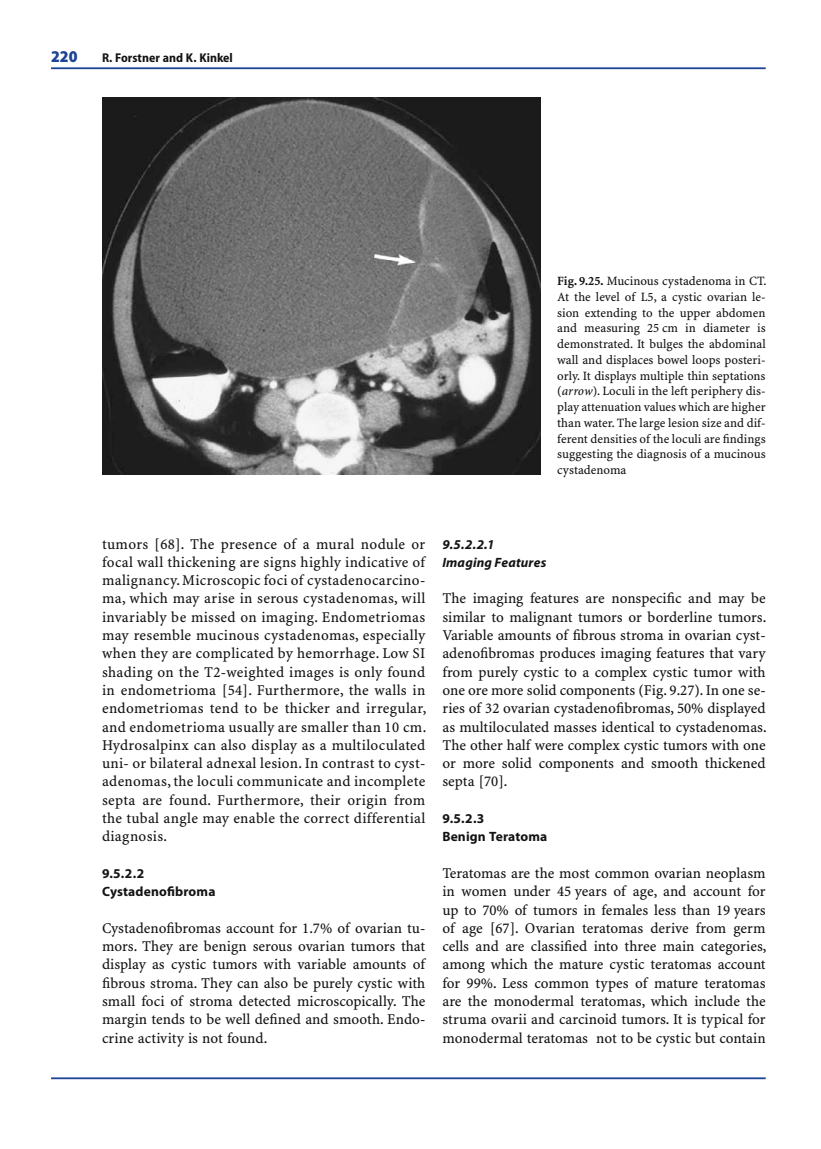
<style>
.page{position:relative;width:821px;height:1149px;background:#fff}
.page>*{position:absolute;margin:0;border:0;box-sizing:border-box;transform-origin:0 0}
.t1{font:900 semi-condensed 16.5px "Myriad Pro";color:#1d4395}
.t2{font:15px/18.3px "S Minion Plus Tab";color:#141314;text-align:justify}
.t3{font:700 13.5px/18.3px "Myriad Pro";letter-spacing:.01em;color:#141314}
.t4{font:italic 700 13.5px/18.3px "Myriad Pro";letter-spacing:.015em;color:#141314}
.t5{font:12.75px/15.8px "S Minion Plus Tab";color:#141314;text-align:justify}
.t6{font:700 semi-condensed 12.75px "Myriad Pro";color:#141314}
.s1{font-weight:700}
.s2{font-style:italic}
</style>
<div class="page">
<hr style="left:51px;top:1076px;width:714px;height:2px;background:#1d4395">
<hr style="left:51px;top:67px;width:714px;height:2px;background:#1d4395">
<img style="left:102px;top:98px;width:438px;height:376px">
<p class="t1" style="left:51px;top:46px;width:28px">220</p>
<p class="t6" style="left:102px;top:53px;width:132px">R. Forstner and K. Kinkel</p>
<p class="t5" style="left:557px;top:274px;width:211px"><span class="s1">Fig. 9.25.</span> Mucinous cystadenoma in CT.<br>At the level of L5, a cystic ovarian le&shy;sion extending to the upper abdomen and measuring 25 cm in diameter is demonstrated. It bulges the abdominal wall and displaces bowel loops posteri&shy;orly. It displays multiple thin septations (<span class="s2">arrow</span>). Loculi in the left periphery dis&shy;play attenuation values which are higher than water. The large lesion size and dif&shy;ferent densities of the loculi are findings suggesting the diagnosis of a mucinous cystadenoma</p>
<p class="t2" style="left:102px;top:535px;width:326px">tumors [68]. The presence of a mural nodule or focal wall thickening are signs highly indicative of malignancy. Microscopic foci of cystadenocarcino&shy;ma, which may arise in serous cystadenomas, will invariably be missed on imaging. Endometriomas may resemble mucinous cystadenomas, especially when they are complicated by hemorrhage. Low SI shading on the T2-weighted images is only found in endometrioma [54]. Furthermore, the walls in endometriomas tend to be thicker and irregular, and endometrioma usually are smaller than 10 cm.<br>Hydrosalpinx can also display as a multiloculated uni- or bilateral adnexal lesion. In contrast to cyst&shy;adenomas, the loculi communicate and incomplete septa are found. Furthermore, their origin from the tubal angle may enable the correct differential diagnosis.</p>
<p class="t3" style="left:102px;top:865px;width:115px">9.5.2.2<br>Cystadenofibroma</p>
<p class="t2" style="left:102px;top:919px;width:325px">Cystadenofibromas account for 1.7% of ovarian tu&shy;mors. They are benign serous ovarian tumors that display as cystic tumors with variable amounts of fibrous stroma. They can also be purely cystic with small foci of stroma detected microscopically. The margin tends to be well defined and smooth. Endo&shy;crine activity is not found.</p>
<p class="t4" style="left:442px;top:535px;width:105px">9.5.2.2.1<br>Imaging Features</p>
<p class="t2" style="left:442px;top:590px;width:326px">The imaging features are nonspecific and may be similar to malignant tumors or borderline tumors.<br>Variable amounts of fibrous stroma in ovarian cyst&shy;adenofibromas produces imaging features that vary from purely cystic to a complex cystic tumor with one ore more solid components (Fig. 9.27). In one se&shy;ries of 32 ovarian cystadenofibromas, 50% displayed as multiloculated masses identical to cystadenomas.<br>The other half were complex cystic tumors with one or more solid components and smooth thickened septa [70].</p>
<p class="t3" style="left:442px;top:810px;width:106px">9.5.2.3<br>Benign Teratoma</p>
<p class="t2" style="left:442px;top:864px;width:325px">Teratomas are the most common ovarian neoplasm in women under 45 years of age, and account for up to 70% of tumors in females less than 19 years of age [67]. Ovarian teratomas derive from germ cells and are classified into three main categories, among which the mature cystic teratomas account for 99%. Less common types of mature teratomas are the monodermal teratomas, which include the struma ovarii and carcinoid tumors. It is typical for monodermal teratomas not to be cystic but contain</p>
</div>
